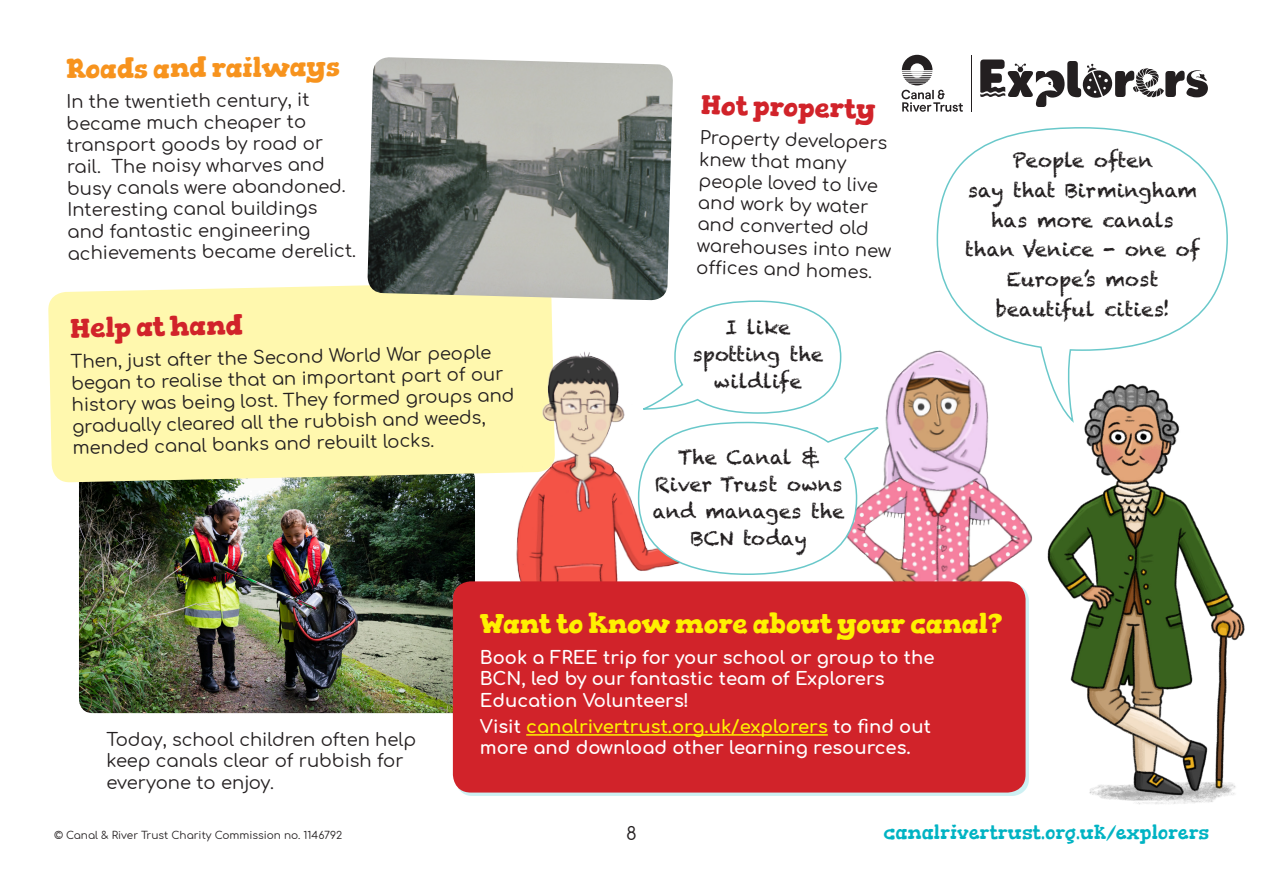
<style>
.page{position:relative;width:1263px;height:893px;background:#fff}
.page>*{position:absolute;margin:0;border:0;box-sizing:border-box;transform-origin:0 0}
.Small_Head{font:700 27px "Gorditas";color:#fff101}
.Small_Head-2{font:700 27px "Gorditas";color:#d1232a}
.Small_Head-3{font:700 27px "Gorditas";color:#f7931d}
.Speech{font:19.5px/27px "Chalkduster";color:#231f20;text-align:center}
.t1{font:19.5px "Gorditas";color:#00b3c3}
.Body{font:18px/21.6px "Comfortaa";color:#231f20}
.Body-2{font:700 18px/21.6px "Comfortaa";color:#fff}
.t2{font:10.5px "Comfortaa";color:#231f20}
.s1{color:#fff101}
</style>
<div class="page">
<hr style="left:971px;top:55px;width:1px;height:57px;background:#231f20">
<svg style="left:901px;top:55px;width:62px;height:57px"></svg>
<svg style="left:980px;top:60px;width:228px;height:47px"></svg>
<svg style="left:676px;top:300px;width:156px;height:114px"></svg>
<svg style="left:936px;top:127px;width:292px;height:234px"></svg>
<img style="left:79px;top:483px;width:396px;height:230px">
<div style="left:48px;top:285px;width:505px;height:198px;background:#fff8ae"></div>
<img style="left:822px;top:326px;width:212px;height:255px">
<img style="left:500px;top:341px;width:225px;height:240px">
<div style="left:453px;top:581px;width:572px;height:211px;background:#d1232a;border-radius:18px"></div>
<hr style="left:526px;top:734px;width:302px;height:2px;background:#fff101">
<img style="left:1010px;top:361px;width:235px;height:443px">
<svg style="left:637px;top:421px;width:242px;height:155px"></svg>
<img style="left:367px;top:57px;width:306px;height:244px">
<p class="Small_Head-3" style="left:66px;top:54px;width:275px;rotate:-1deg">Roads and railways</p>
<p class="Body" style="left:66px;top:88px;width:291px">In the twentieth century, it became much cheaper to transport goods by road or rail. The noisy wharves and busy canals were abandoned.<br>Interesting canal buildings and fantastic engineering achievements became derelict.</p>
<p class="Small_Head-2" style="left:701px;top:88px;width:176px;rotate:2deg">Hot property</p>
<p class="Body" style="left:699px;top:125px;width:196px;rotate:1deg">Property developers knew that many people loved to live and work by water and converted old warehouses into new offi ces and homes.</p>
<p class="Small_Head-2" style="left:70px;top:312px;width:174px;rotate:-1deg">Help at hand</p>
<p class="Body" style="left:71px;top:348px;width:445px;rotate:-1deg">Then, just after the Second World War people began to realise that an important part of our history was being lost. They formed groups and gradually cleared all the rubbish and weeds, mended canal banks and rebuilt locks.</p>
<p class="Speech" style="left:693px;top:314px;width:132px">I like spotting the wildlife</p>
<p class="Speech" style="left:653px;top:444px;width:193px">The Canal &amp;<br>River Trust owns and manages the<br>BCN today</p>
<p class="Speech" style="left:1012px;top:147px;width:142px">People often</p>
<p class="Speech" style="left:968px;top:177px;width:230px">say that Birmingham</p>
<p class="Speech" style="left:992px;top:206px;width:183px">has more canals</p>
<p class="Speech" style="left:965px;top:236px;width:236px">than Venice - one of</p>
<p class="Speech" style="left:1007px;top:266px;width:153px">Europe’s most</p>
<p class="Speech" style="left:996px;top:296px;width:176px">beautiful cities!</p>
<p class="Body" style="left:107px;top:726px;width:311px">Today, school children often help keep canals clear of rubbish for everyone to enjoy.</p>
<p class="Small_Head" style="left:480px;top:608px;width:525px">Want to know more about your canal?</p>
<p class="Body-2" style="left:480px;top:644px;width:456px">Book a FREE trip for your school or group to the<br>BCN, led by our fantastic team of Explorers<br>Education Volunteers!</p>
<p class="Body-2" style="left:480px;top:713px;width:453px">Visit <span class="s1">canalrivertrust.org.uk/explorers</span> to find out more and download other learning resources.</p>
<p class="t2" style="left:54px;top:826px;width:290px">© Canal &amp; River Trust Charity Commission no. 1146792</p>
<p class="Body" style="left:626px;top:820px;width:12px">8</p>
<p class="t1" style="left:883px;top:820px;width:327px">canalrivertrust.org.uk/explorers</p>
</div>
